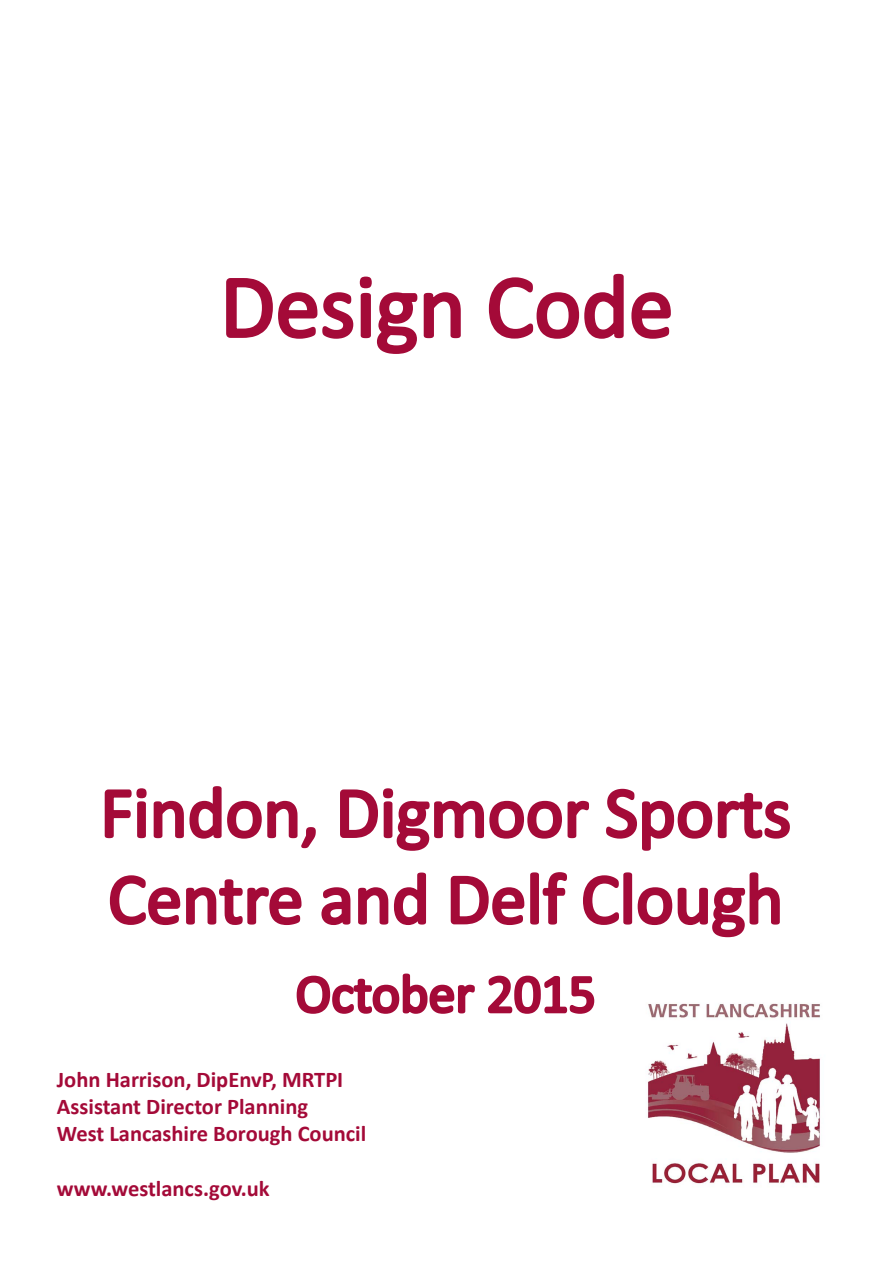
<style>
.page{position:relative;width:893px;height:1263px;background:#fff}
.page>*{position:absolute;margin:0;border:0;box-sizing:border-box;transform-origin:0 0}
.t1{font:90px "Calibri";color:#a40a38}
.t2{font:72px/86.4px "Calibri";color:#a40a38}
.t3{font:54px "Calibri";color:#a40a38}
.t4{font:700 22.5px/27px "Calibri";color:#a40a38}
</style>
<div class="page">
<svg style="left:226px;top:276px;width:235px;height:78px"></svg>
<svg style="left:488px;top:273px;width:183px;height:66px"></svg>
<svg style="left:296px;top:973px;width:179px;height:41px"></svg>
<svg style="left:488px;top:975px;width:107px;height:39px"></svg>
<img style="left:647px;top:1003px;width:173px;height:181px">
<svg style="left:104px;top:786px;width:212px;height:63px"></svg>
<svg style="left:340px;top:788px;width:249px;height:63px"></svg>
<svg style="left:606px;top:788px;width:184px;height:63px"></svg>
<svg style="left:109px;top:875px;width:193px;height:51px"></svg>
<svg style="left:321px;top:872px;width:106px;height:53px"></svg>
<svg style="left:450px;top:872px;width:117px;height:54px"></svg>
<svg style="left:583px;top:872px;width:197px;height:66px"></svg>
<h1 class="t1" style="left:220px;top:250px;width:455px">Design Code</h1>
<h2 class="t2" style="left:100px;top:770px;width:692px">Findon, Digmoor Sports<br>Centre and Delf Clough</h2>
<h3 class="t3" style="left:296px;top:960px;width:302px">October 2015</h3>
<p class="t4" style="left:57px;top:1066px;width:311px">John Harrison, DipEnvP, MRTPI<br>Assistant Director Planning<br>West Lancashire Borough Council</p>
<p class="t4" style="left:57px;top:1174px;width:214px">www.westlancs.gov.uk</p>
</div>
